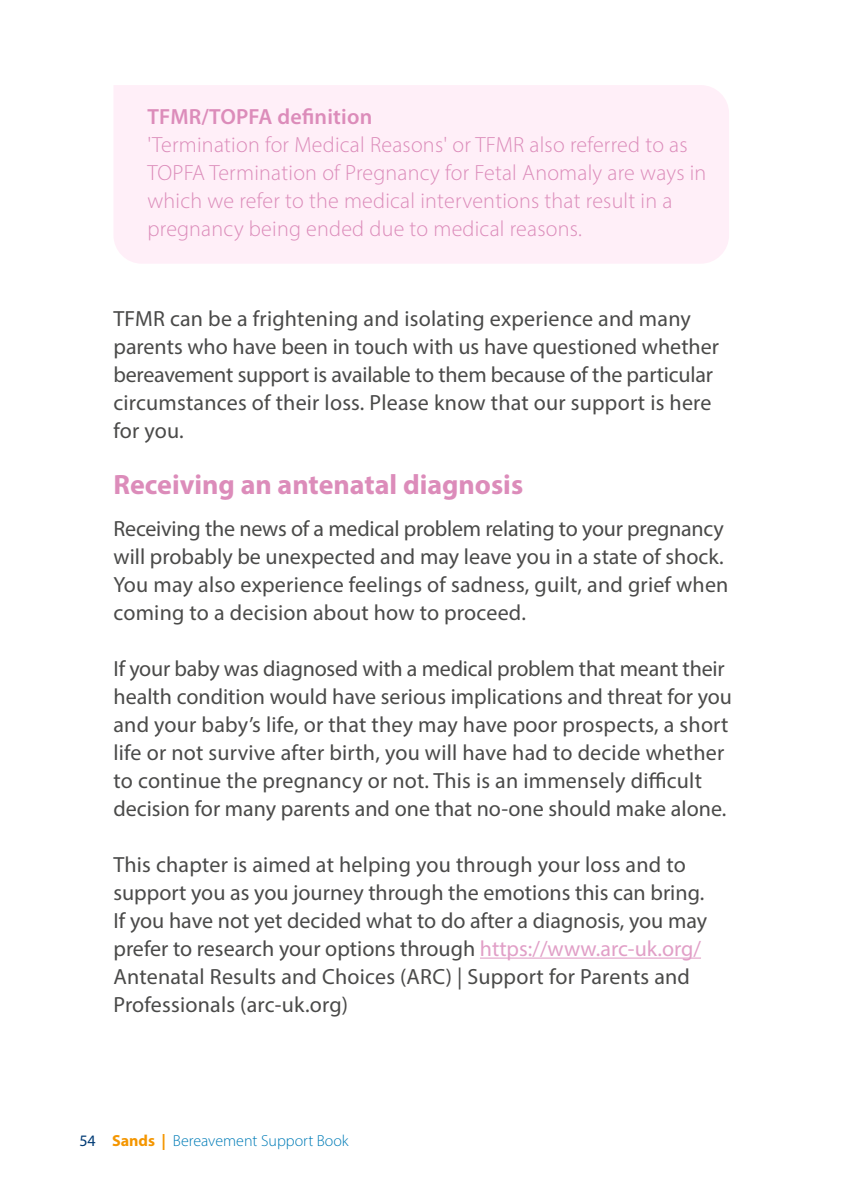
<style>
.page{position:relative;width:842px;height:1191px;background:#fff}
.page>*{position:absolute;margin:0;border:0;box-sizing:border-box;transform-origin:0 0}
.t1{font:700 28px "Myriad Pro";color:#dc8cba}
.t2{font:22px/28px "Myriad Pro";color:#4a4a49}
.t3{font:300 22px/28px "Myriad Pro";letter-spacing:.01em;color:#dc8cba}
.t4{font:600 22px "Myriad Pro";letter-spacing:.01em;color:#dc8cba}
.t5{font:300 16px "Myriad Pro";color:#007cb7}
.s1{color:#e19fc7}
.s2{font-weight:400;color:#003b75}
.s3{font-weight:700;color:#f49600}
</style>
<div class="page">
<hr style="left:480px;top:957px;width:220px;height:1px;background:#e19fc7">
<div style="left:114px;top:85px;width:615px;height:179px;background:#ffeff8"></div>
<p class="t4" style="left:147px;top:102px;width:226px">TFMR/TOPFA definition</p>
<p class="t3" style="left:147px;top:130px;width:560px">'Termination for Medical Reasons' or TFMR also referred to as TOPFA Termination of Pregnancy for Fetal Anomaly are ways in which we refer to the medical interventions that result in a pregnancy being ended due to medical reasons.</p>
<p class="t2" style="left:113px;top:304px;width:607px">TFMR can be a frightening and isolating experience and many parents who have been in touch with us have questioned whether bereavement support is available to them because of the particular circumstances of their loss. Please know that our support is here for you.</p>
<p class="t1" style="left:113px;top:466px;width:411px">Receiving an antenatal diagnosis</p>
<p class="t2" style="left:113px;top:514px;width:616px">Receiving the news of a medical problem relating to your pregnancy will probably be unexpected and may leave you in a state of shock.<br>You may also experience feelings of sadness, guilt, and grief when coming to a decision about how to proceed.</p>
<p class="t2" style="left:113px;top:654px;width:620px">If your baby was diagnosed with a medical problem that meant their health condition would have serious implications and threat for you and your baby’s life, or that they may have poor prospects, a short life or not survive after birth, you will have had to decide whether to continue the pregnancy or not. This is an immensely difficult decision for many parents and one that no-one should make alone.</p>
<p class="t2" style="left:113px;top:850px;width:595px">This chapter is aimed at helping you through your loss and to support you as you journey through the emotions this can bring.<br>If you have not yet decided what to do after a diagnosis, you may prefer to research your options through <span class="s1">https://www.arc-uk.org/ </span>Antenatal Results and Choices (ARC) | Support for Parents and Professionals (arc-uk.org)</p>
<p class="t5" style="left:79px;top:1130px;width:271px"><span class="s2">54</span> <span class="s3">Sands |</span> Bereavement Support Book</p>
</div>
